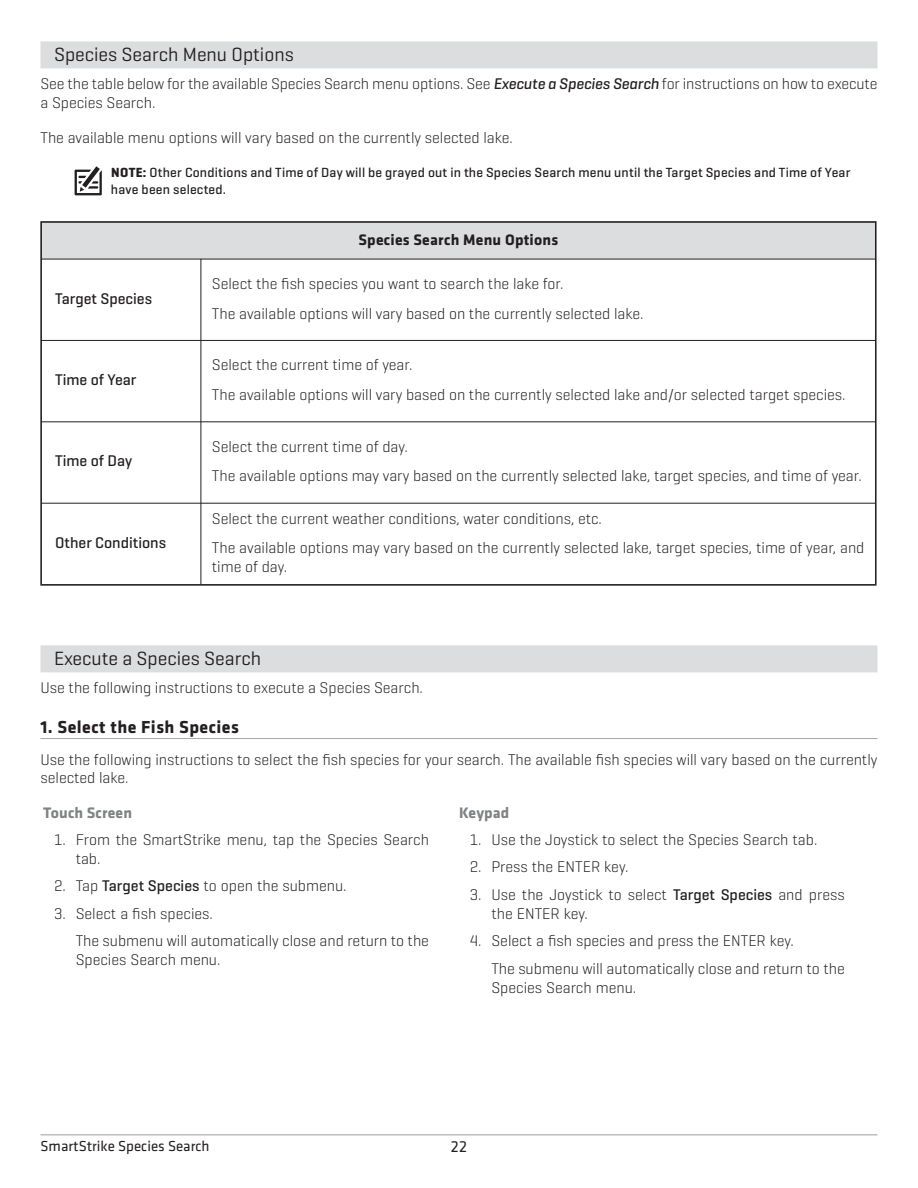
<style>
.page{position:relative;width:918px;height:1188px;background:#fff}
.page>*{position:absolute;margin:0;border:0;box-sizing:border-box;transform-origin:0 0}
.t1{font:19.5px "Geogrotesque";color:#231f20}
.t2{font:700 18px "Klavika";letter-spacing:.025em;color:#231f20}
.t3{font:16.5px "Klavika";color:#231f20}
.t4{font:300 15.75px/18.9px "Geogrotesque";color:#231f20}
.t5{font:500 15.75px "Geogrotesque";color:#231f20}
.t6{font:700 15.75px "Klavika";letter-spacing:.015em;color:#231f20}
.t7{font:700 15.75px "Klavika";letter-spacing:.01em;color:#808285}
.t8{font:15px "Klavika";color:#231f20}
.t9{font:500 13.5px/16.5px "Geogrotesque";letter-spacing:.015em;color:#231f20}
.s1{font-weight:500;font-style:italic}
.s2{font-weight:700}
.s3{font-weight:500}
</style>
<div class="page">
<hr style="left:40px;top:1134px;width:838px;height:2px;background:#bcbdc0">
<div style="left:40px;top:41px;width:838px;height:27px;background:#dcdddf"></div>
<div style="left:40px;top:645px;width:838px;height:27px;background:#dcdddf"></div>
<hr style="left:40px;top:738px;width:838px;height:1px;background:#a8a9ad">
<div style="left:41px;top:222px;width:834px;height:37px;background:#dcdddf"></div>
<hr style="left:41px;top:222px;width:1px;height:363px;background:#231f20">
<hr style="left:201px;top:259px;width:1px;height:326px;background:#231f20">
<hr style="left:875px;top:222px;width:1px;height:363px;background:#231f20">
<hr style="left:41px;top:222px;width:835px;height:1px;background:#231f20">
<hr style="left:41px;top:259px;width:835px;height:1px;background:#231f20">
<hr style="left:41px;top:340px;width:835px;height:1px;background:#231f20">
<hr style="left:41px;top:422px;width:835px;height:1px;background:#231f20">
<hr style="left:41px;top:503px;width:835px;height:1px;background:#231f20">
<hr style="left:41px;top:584px;width:835px;height:1px;background:#231f20">
<svg style="left:74px;top:170px;width:28px;height:26px"></svg>
<svg style="left:75px;top:166px;width:27px;height:29px"></svg>
<p class="t1" style="left:54px;top:48px;width:241px">Species Search Menu Options</p>
<p class="t4" style="left:40px;top:76px;width:839px">See the table below for the available Species Search menu options. See <span class="s1">Execute a Species Search</span> for instructions on how to execute a Species Search.</p>
<p class="t4" style="left:40px;top:130px;width:474px">The available menu options will vary based on the currently selected lake.</p>
<p class="t9" style="left:111px;top:166px;width:741px"><span class="s2">NOTE:</span> Other Conditions and Time of Day will be grayed out in the Species Search menu until the Target Species and Time of Year have been selected.</p>
<p class="t5" style="left:55px;top:293px;width:98px">Target Species</p>
<p class="t5" style="left:55px;top:374px;width:83px">Time of Year</p>
<p class="t5" style="left:55px;top:456px;width:79px">Time of Day</p>
<p class="t5" style="left:55px;top:537px;width:112px">Other Conditions</p>
<p class="t6" style="left:359px;top:234px;width:201px">Species Search Menu Options</p>
<p class="t4" style="left:212px;top:270px;width:433px;line-height:29.7px">Select the fish species you want to search the lake for.<br>The available options will vary based on the currently selected lake.</p>
<p class="t4" style="left:212px;top:352px;width:635px;line-height:29.7px">Select the current time of year.<br>The available options will vary based on the currently selected lake and/or selected target species.</p>
<p class="t4" style="left:212px;top:433px;width:651px;line-height:29.7px">Select the current time of day.<br>The available options may vary based on the currently selected lake, target species, and time of year.</p>
<p class="t4" style="left:212px;top:505px;width:654px;line-height:29.7px">Select the current weather conditions, water conditions, etc.<br>The available options may vary based on the currently selected lake, target species, time of year, and</p>
<p class="t4" style="left:212px;top:559px;width:77px">time of day.</p>
<p class="t1" style="left:54px;top:652px;width:209px">Execute a Species Search</p>
<p class="t4" style="left:40px;top:680px;width:384px">Use the following instructions to execute a Species Search.</p>
<p class="t2" style="left:40px;top:721px;width:200px">1. Select the Fish Species</p>
<p class="t4" style="left:40px;top:751px;width:839px">Use the following instructions to select the fish species for your search. The available fish species will vary based on the currently selected lake.</p>
<p class="t7" style="left:43px;top:807px;width:90px">Touch Screen</p>
<p class="t4" style="left:76px;top:832px;width:355px;text-indent:-22px">1. From the SmartStrike menu, tap the Species Search tab.</p>
<p class="t4" style="left:54px;top:878px;width:294px">2. Tap <span class="s3">Target Species</span> to open the submenu.</p>
<p class="t4" style="left:76px;top:901px;width:355px;line-height:27.6px;text-indent:-22px">3. Select a fish species.<br>The submenu will automatically close and return to the</p>
<p class="t4" style="left:76px;top:952px;width:146px">Species Search menu.</p>
<p class="t7" style="left:459px;top:807px;width:52px">Keypad</p>
<p class="t4" style="left:470px;top:832px;width:349px">1. Use the Joystick to select the Species Search tab.</p>
<p class="t4" style="left:470px;top:859px;width:160px">2. Press the ENTER key.</p>
<p class="t4" style="left:491px;top:887px;width:355px;text-indent:-22px">3. Use the Joystick to select <span class="s3">Target Species</span> and press the ENTER key.</p>
<p class="t4" style="left:491px;top:929px;width:355px;line-height:27.6px;text-indent:-22px">4. Select a fish species and press the ENTER key.<br>The submenu will automatically close and return to the</p>
<p class="t4" style="left:491px;top:980px;width:146px">Species Search menu.</p>
<p class="t8" style="left:40px;top:1140px;width:171px">SmartStrike Species Search</p>
<p class="t3" style="left:451px;top:1140px;width:18px">22</p>
</div>
